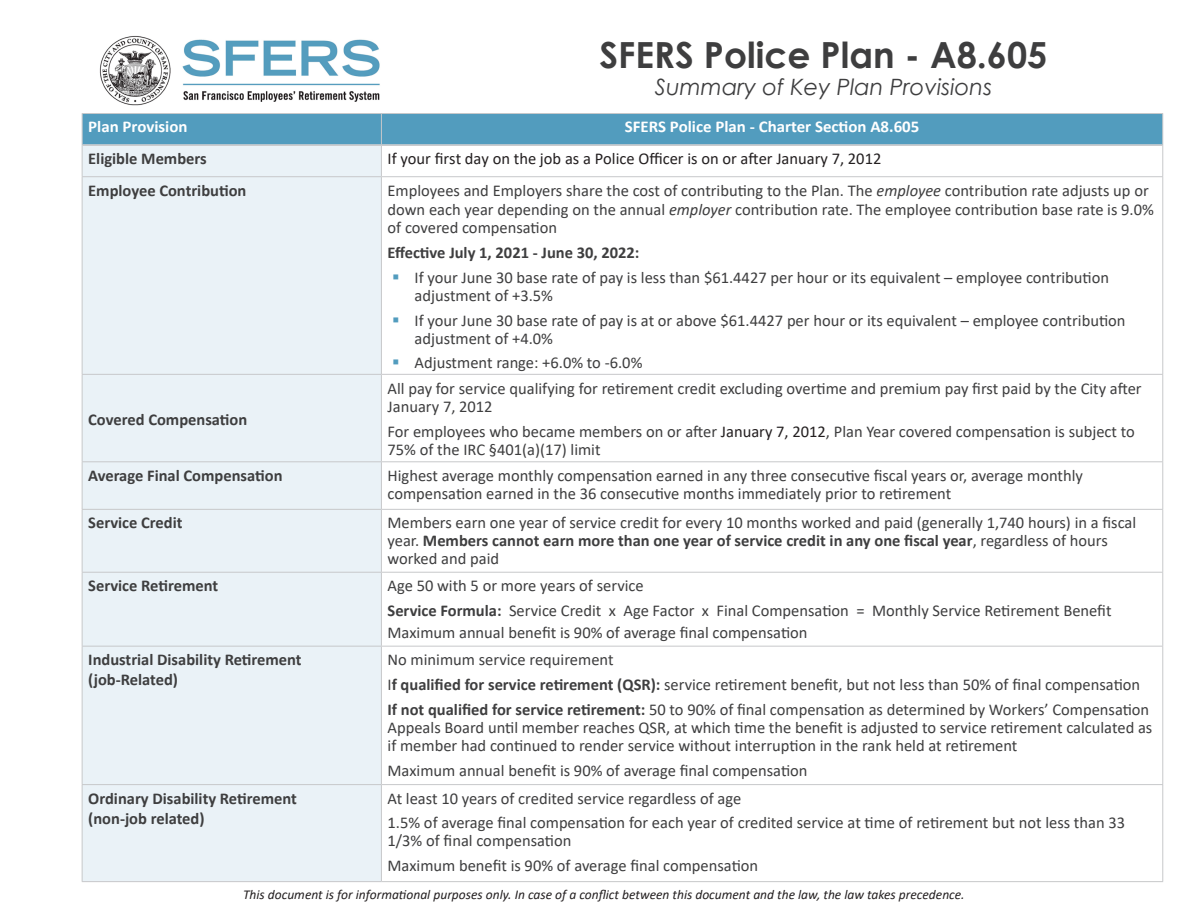
<style>
.page{position:relative;width:1188px;height:918px;background:#fff}
.page>*{position:absolute;margin:0;border:0;box-sizing:border-box;transform-origin:0 0}
.Body{font:700 36px "Century Gothic";color:#3e3e3f}
.Body-2{font:italic 22.5px "Century Gothic";color:#3e3e3f}
.t1{font:16.5px/18px "Calibri";color:#3e3e3f}
.t2{font:700 16.5px/19.8px "Calibri";color:#3e3e3f}
.Body_2{font:16.5px "Calibri";color:#231f20}
.t3{font:700 16.5px "Calibri";color:#fff}
.t4{font:italic 13.5px "Calibri";color:#231f20}
.s1{font-style:italic}
.s2{color:#231f20}
.s3{font-weight:700}
</style>
<div class="page">
<div style="left:83px;top:114px;width:1079px;height:31px;background:#529cbe"></div>
<div style="left:83px;top:146px;width:298px;height:735px;background:#eaf2f7"></div>
<hr style="left:82px;top:145px;width:1px;height:31px;background:#c7c8ca">
<hr style="left:381px;top:146px;width:1px;height:30px;background:#c7c8ca">
<hr style="left:1162px;top:145px;width:1px;height:31px;background:#c7c8ca">
<hr style="left:82px;top:176px;width:299px;height:1px;background:#c7c8ca">
<hr style="left:82px;top:177px;width:1px;height:197px;background:#c7c8ca">
<hr style="left:381px;top:176px;width:782px;height:1px;background:#c7c8ca">
<hr style="left:381px;top:177px;width:1px;height:197px;background:#c7c8ca">
<hr style="left:1162px;top:177px;width:1px;height:197px;background:#c7c8ca">
<hr style="left:82px;top:462px;width:1px;height:47px;background:#c7c8ca">
<hr style="left:381px;top:462px;width:1px;height:47px;background:#c7c8ca">
<hr style="left:1162px;top:462px;width:1px;height:47px;background:#c7c8ca">
<hr style="left:82px;top:509px;width:299px;height:1px;background:#c7c8ca">
<hr style="left:82px;top:510px;width:1px;height:62px;background:#c7c8ca">
<hr style="left:1162px;top:510px;width:1px;height:62px;background:#c7c8ca">
<hr style="left:82px;top:572px;width:299px;height:1px;background:#c7c8ca">
<hr style="left:82px;top:573px;width:1px;height:73px;background:#c7c8ca">
<hr style="left:1162px;top:573px;width:1px;height:73px;background:#c7c8ca">
<hr style="left:82px;top:646px;width:299px;height:1px;background:#c7c8ca">
<hr style="left:82px;top:647px;width:1px;height:137px;background:#c7c8ca">
<hr style="left:381px;top:646px;width:782px;height:1px;background:#c7c8ca">
<hr style="left:1162px;top:647px;width:1px;height:137px;background:#c7c8ca">
<hr style="left:82px;top:784px;width:299px;height:1px;background:#c7c8ca">
<hr style="left:82px;top:785px;width:1px;height:96px;background:#c7c8ca">
<hr style="left:381px;top:784px;width:782px;height:1px;background:#c7c8ca">
<hr style="left:1162px;top:785px;width:1px;height:96px;background:#c7c8ca">
<hr style="left:82px;top:881px;width:299px;height:1px;background:#c7c8ca">
<hr style="left:381px;top:881px;width:782px;height:1px;background:#c7c8ca">
<hr style="left:82px;top:113px;width:299px;height:1px;background:#c7c8ca">
<hr style="left:82px;top:114px;width:1px;height:31px;background:#c7c8ca">
<hr style="left:381px;top:113px;width:782px;height:1px;background:#c7c8ca">
<hr style="left:381px;top:114px;width:1px;height:31px;background:#c7c8ca">
<hr style="left:1162px;top:114px;width:1px;height:31px;background:#c7c8ca">
<hr style="left:82px;top:145px;width:299px;height:1px;background:#c7c8ca">
<hr style="left:381px;top:145px;width:781px;height:1px;background:#c7c8ca">
<hr style="left:82px;top:374px;width:299px;height:1px;background:#c7c8ca">
<hr style="left:82px;top:375px;width:1px;height:86px;background:#c7c8ca">
<hr style="left:381px;top:374px;width:782px;height:1px;background:#c7c8ca">
<hr style="left:381px;top:375px;width:1px;height:86px;background:#c7c8ca">
<hr style="left:1162px;top:375px;width:1px;height:86px;background:#c7c8ca">
<hr style="left:82px;top:461px;width:299px;height:1px;background:#c7c8ca">
<hr style="left:381px;top:461px;width:782px;height:1px;background:#c7c8ca">
<hr style="left:381px;top:509px;width:782px;height:1px;background:#c7c8ca">
<hr style="left:381px;top:510px;width:1px;height:62px;background:#c7c8ca">
<hr style="left:381px;top:572px;width:782px;height:1px;background:#c7c8ca">
<hr style="left:381px;top:573px;width:1px;height:73px;background:#c7c8ca">
<hr style="left:381px;top:647px;width:1px;height:137px;background:#c7c8ca">
<hr style="left:381px;top:785px;width:1px;height:96px;background:#c7c8ca">
<img style="left:99px;top:36px;width:281px;height:70px">
<p class="Body" style="left:600px;top:28px;width:449px">SFERS Police Plan - A8.605</p>
<p class="Body-2" style="left:655px;top:72px;width:339px">Summary of Key Plan Provisions</p>
<p class="t3" style="left:88px;top:115px;width:101px">Plan Provision</p>
<p class="t3" style="left:625px;top:115px;width:296px">SFERS Police Plan - Charter Section A8.605</p>
<p class="t2" style="left:88px;top:149px;width:120px">Eligible Members</p>
<p class="Body_2" style="left:388px;top:147px;width:495px">If your first day on the job as a Police Officer is on or after January 7, 2012</p>
<p class="t2" style="left:88px;top:180px;width:160px">Employee Contribution</p>
<p class="t1" style="left:388px;top:180px;width:768px;line-height:19.5px">Employees and Employers share the cost of contributing to the Plan. The <span class="s1">employee</span> contribution rate adjusts up or down each year depending on the annual <span class="s1">employer</span> contribution rate. The employee contribution base rate is 9.0%</p>
<p class="t1" style="left:388px;top:218px;width:171px">of covered compensation</p>
<p class="t2" style="left:388px;top:242px;width:253px">Effective July 1, 2021 - June 30, 2022:</p>
<p class="t1" style="left:415px;top:268px;width:696px">If your June 30 base rate of pay is less than $61.4427 per hour or its equivalent – employee contribution adjustment of +3.5%</p>
<p class="t1" style="left:415px;top:311px;width:713px">If your June 30 base rate of pay is at or above $61.4427 per hour or its equivalent – employee contribution adjustment of +4.0%</p>
<p class="t1" style="left:415px;top:353px;width:229px">Adjustment range: +6.0% to -6.0%</p>
<p class="t2" style="left:88px;top:409px;width:161px">Covered Compensation</p>
<p class="t1" style="left:388px;top:379px;width:756px">All pay for service qualifying for retirement credit excluding overtime and premium pay first paid by the City after<br>January 7, 2012</p>
<p class="t1" style="left:388px;top:422px;width:749px">For employees who became members on or after <span class="s2">January 7, 2012</span>, Plan Year covered compensation is subject to<br>75% of the IRC §401(a)(17) limit</p>
<p class="t2" style="left:88px;top:465px;width:196px">Average Final Compensation</p>
<p class="t1" style="left:388px;top:466px;width:697px">Highest average monthly compensation earned in any three consecutive fiscal years or, average monthly compensation earned in the 36 consecutive months immediately prior to retirement</p>
<p class="t2" style="left:88px;top:513px;width:96px">Service Credit</p>
<p class="t1" style="left:388px;top:514px;width:750px">Members earn one year of service credit for every 10 months worked and paid (generally 1,740 hours) in a fiscal year. <span class="s3">Members cannot earn more than one year of service credit in any one fiscal year</span>, regardless of hours worked and paid</p>
<p class="t2" style="left:88px;top:576px;width:131px">Service Retirement</p>
<p class="t1" style="left:388px;top:576px;width:258px">Age 50 with 5 or more years of service</p>
<p class="t1" style="left:388px;top:601px;width:725px"><span class="s3">Service Formula:</span> Service Credit x Age Factor x Final Compensation = Monthly Service Retirement Benefit</p>
<p class="t1" style="left:388px;top:623px;width:422px">Maximum annual benefit is 90% of average final compensation</p>
<p class="t2" style="left:88px;top:650px;width:215px">Industrial Disability Retirement (job-Related)</p>
<p class="t1" style="left:388px;top:650px;width:228px">No minimum service requirement</p>
<p class="t1" style="left:388px;top:675px;width:754px">I<span class="s3">f qualified for service retirement (QSR):</span> service retirement benefit, but not less than 50% of final compensation</p>
<p class="t1" style="left:388px;top:700px;width:766px"><span class="s3">If not qualified for service retirement:</span> 50 to 90% of final compensation as determined by Workers’ Compensation<br>Appeals Board until member reaches QSR, at which time the benefit is adjusted to service retirement calculated as if member had continued to render service without interruption in the rank held at retirement</p>
<p class="t1" style="left:388px;top:761px;width:422px">Maximum annual benefit is 90% of average final compensation</p>
<p class="t2" style="left:88px;top:788px;width:210px">Ordinary Disability Retirement (non-job related)</p>
<p class="t1" style="left:388px;top:789px;width:355px">At least 10 years of credited service regardless of age</p>
<p class="t1" style="left:388px;top:814px;width:739px">1.5% of average final compensation for each year of credited service at time of retirement but not less than 33<br>1/3% of final compensation</p>
<p class="t1" style="left:388px;top:856px;width:372px">Maximum benefit is 90% of average final compensation</p>
<p class="t4" style="left:243px;top:885px;width:723px">This document is for informational purposes only. In case of a conflict between this document and the law, the law takes precedence.</p>
</div>
